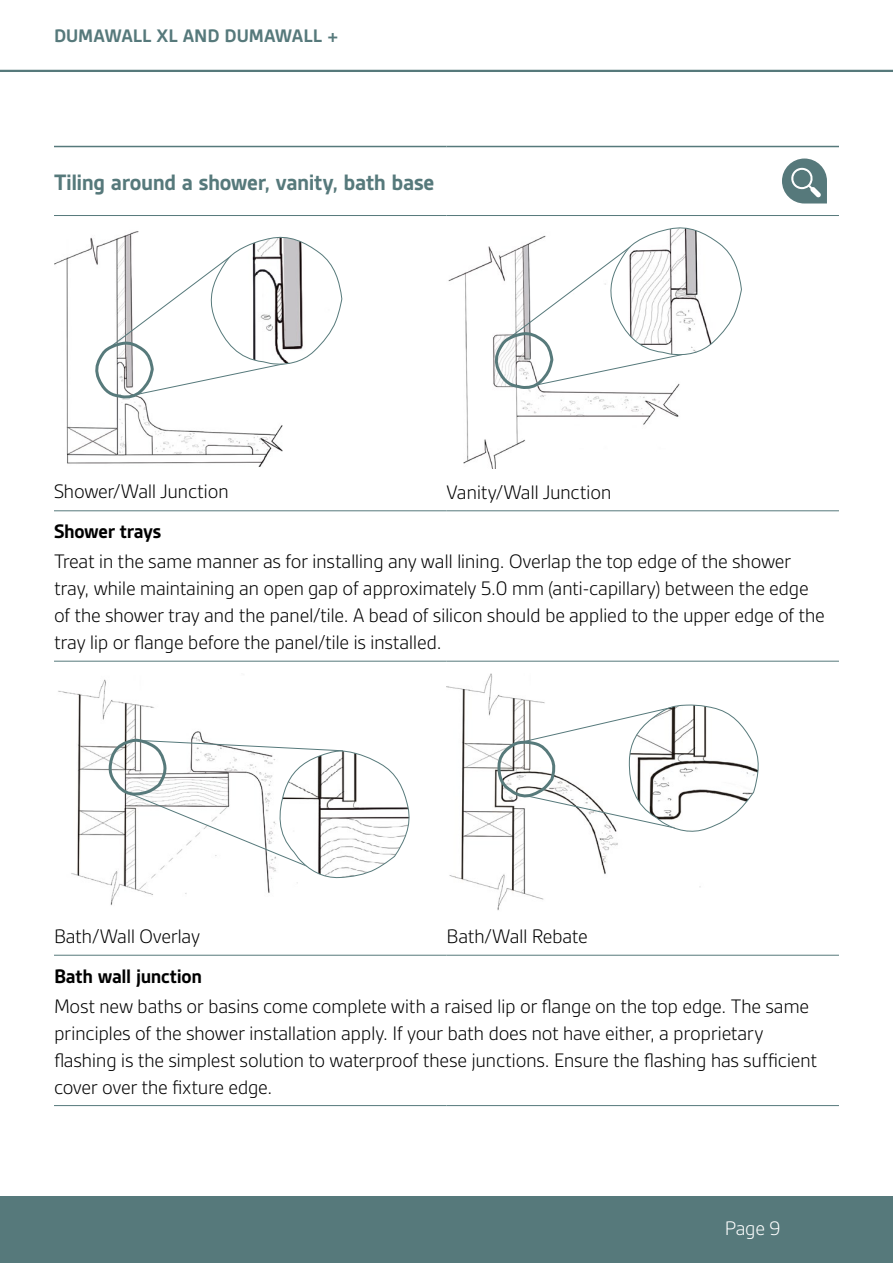
<style>
.page{position:relative;width:893px;height:1263px;background:#fff}
.page>*{position:absolute;margin:0;border:0;box-sizing:border-box;transform-origin:0 0}
.t1{font:700 24px "Gesta";letter-spacing:-.015em;color:#56797b}
.t2{font:300 21px/27px "Gesta";letter-spacing:-.02em;color:#000}
.t3{font:700 21px "Gesta";letter-spacing:-.02em;color:#000}
.t4{font:300 21px "Gesta";color:#fff}
.t5{font:700 19.5px "Gesta";color:#56797b}
</style>
<div class="page">
<div style="left:0;top:1197px;width:893px;height:66px;background:#56797b"></div>
<hr style="left:54px;top:510px;width:392px;height:1px;background:#56797b">
<hr style="left:446px;top:510px;width:393px;height:1px;background:#56797b">
<hr style="left:54px;top:661px;width:392px;height:1px;background:#56797b">
<hr style="left:446px;top:661px;width:393px;height:1px;background:#56797b">
<hr style="left:54px;top:215px;width:392px;height:1px;background:#56797b">
<hr style="left:446px;top:215px;width:393px;height:1px;background:#56797b">
<hr style="left:54px;top:955px;width:392px;height:1px;background:#56797b">
<hr style="left:446px;top:955px;width:393px;height:1px;background:#56797b">
<hr style="left:54px;top:1105px;width:392px;height:1px;background:#56797b">
<hr style="left:446px;top:1105px;width:393px;height:1px;background:#56797b">
<hr style="left:54px;top:146px;width:392px;height:1px;background:#56797b">
<hr style="left:446px;top:146px;width:393px;height:1px;background:#56797b">
<svg style="left:782px;top:158px;width:45px;height:45px"></svg>
<img style="left:54px;top:231px;width:229px;height:236px">
<svg style="left:92px;top:234px;width:251px;height:182px"></svg>
<img style="left:448px;top:246px;width:231px;height:223px">
<svg style="left:491px;top:227px;width:251px;height:179px"></svg>
<img style="left:58px;top:679px;width:240px;height:227px">
<svg style="left:109px;top:736px;width:301px;height:143px"></svg>
<img style="left:446px;top:673px;width:255px;height:237px">
<svg style="left:496px;top:704px;width:263px;height:131px"></svg>
<hr style="left:0;top:70px;width:893px;height:2px;background:#56797b">
<p class="t5" style="left:54px;top:25px;width:286px">DUMAWALL XL AND DUMAWALL +</p>
<p class="t1" style="left:54px;top:168px;width:382px">Tiling around a shower, vanity, bath base</p>
<p class="t2" style="left:54px;top:477px;width:176px">Shower/Wall Junction</p>
<p class="t2" style="left:446px;top:478px;width:166px">Vanity/Wall Junction</p>
<p class="t3" style="left:54px;top:519px;width:109px">Shower trays</p>
<p class="t2" style="left:54px;top:548px;width:772px">Treat in the same manner as for installing any wall lining. Overlap the top edge of the shower tray, while maintaining an open gap of approximately 5.0 mm (anti-capillary) between the edge of the shower tray and the panel/tile. A bead of silicon should be applied to the upper edge of the tray lip or flange before the panel/tile is installed.</p>
<p class="t2" style="left:54px;top:923px;width:148px">Bath/Wall Overlay</p>
<p class="t2" style="left:446px;top:923px;width:143px">Bath/Wall Rebate</p>
<p class="t3" style="left:54px;top:964px;width:150px">Bath wall junction</p>
<p class="t2" style="left:54px;top:992px;width:765px">Most new baths or basins come complete with a raised lip or flange on the top edge. The same principles of the shower installation apply. If your bath does not have either, a proprietary flashing is the simplest solution to waterproof these junctions. Ensure the flashing has sufficient cover over the fixture edge.</p>
<p class="t4" style="left:725px;top:1216px;width:58px">Page 9</p>
</div>
